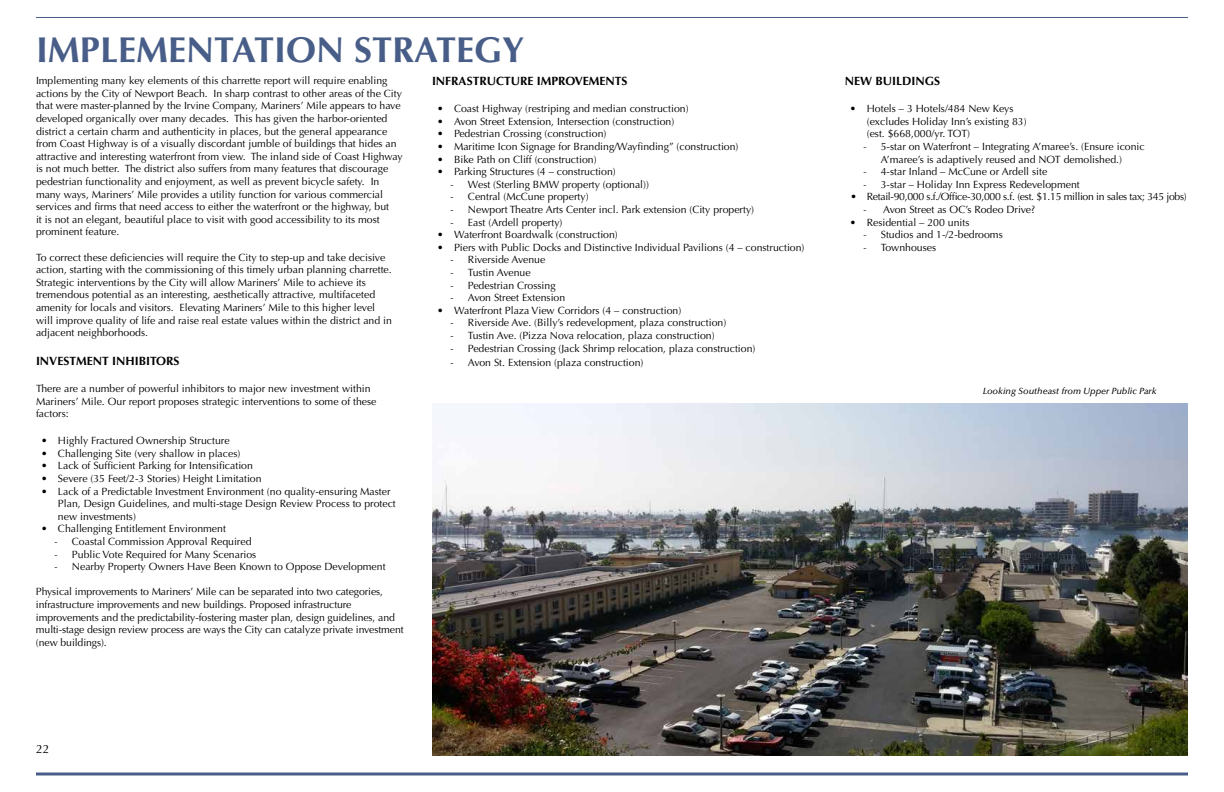
<style>
.page{position:relative;width:1224px;height:792px;background:#fff}
.page>*{position:absolute;margin:0;border:0;box-sizing:border-box;transform-origin:0 0}
.t1{font:700 36px "Optima LT Std";color:#485e88}
.t2{font:700 12px "Optima LT Std";color:#000}
.t3{font:12px "Optima LT Std";color:#000}
.t4{font:10.5px/12.6px "Optima LT Std";color:#000}
.t5{font:10.5px "Optima LT Std";letter-spacing:-.03em;color:#000}
.t6{font:italic 500 9px "Optima LT Std";color:#000}
.s1{font-family:"Minion Pro"}
</style>
<div class="page">
<hr style="left:36px;top:17px;width:1152px;height:1px;background:#485e88">
<svg style="left:36px;top:772px;width:1152px;height:4px;background:#7586a5"></svg>
<img style="left:432px;top:404px;width:756px;height:352px">
<h1 class="t1" style="left:36px;top:29px;width:341px">IMPLEMENTATION STRATEGY</h1>
<p class="t4" style="left:36px;top:74px;width:368px">Implementing many key elements of this charrette report will require enabling actions by the City of Newport Beach. In sharp contrast to other areas of the City that were master-planned by the Irvine Company, Mariners’ Mile appears to have developed organically over many decades. This has given the harbor-oriented district a certain charm and authenticity in places, but the general appearance from Coast Highway is of a visually discordant jumble of buildings that hides an attractive and interesting waterfront from view. The inland side of Coast Highway is not much better. The district also suffers from many features that discourage pedestrian functionality and enjoyment, as well as prevent bicycle safety. In many ways, Mariners’ Mile provides a utility function for various commercial services and firms that need access to either the waterfront or the highway, but<br>it is not an elegant, beautiful place to visit with good accessibility to its most prominent feature.</p>
<p class="t4" style="left:36px;top:251px;width:357px">To correct these deficiencies will require the City to step-up and take decisive action, starting with the commissioning of this timely urban planning charrette.<br>Strategic interventions by the City will allow Mariners’ Mile to achieve its tremendous potential as an interesting, aesthetically attractive, multifaceted amenity for locals and visitors. Elevating Mariners’ Mile to this higher level will improve quality of life and raise real estate values within the district and in adjacent neighborhoods.</p>
<p class="t2" style="left:36px;top:354px;width:145px">INVESTMENT INHIBITORS</p>
<p class="t4" style="left:36px;top:382px;width:342px">There are a number of powerful inhibitors to major new investment within<br>Mariners’ Mile. Our report proposes strategic interventions to some of these factors:</p>
<p class="t4" style="left:41px;top:434px;width:190px">• Highly Fractured Ownership Structure</p>
<p class="t4" style="left:41px;top:447px;width:201px">• Challenging Site (very shallow in places)</p>
<p class="t4" style="left:41px;top:460px;width:213px">• Lack of Sufficient Parking for Intensification</p>
<p class="t4" style="left:41px;top:472px;width:222px">• Severe (35 Feet/2-3 Stories) Height Limitation</p>
<p class="t4" style="left:58px;top:485px;width:339px;text-indent:-17px">• Lack of a Predictable Investment Environment (no quality-ensuring Master<br>Plan, Design Guidelines, and multi-stage Design Review Process to protect new investments)</p>
<p class="t4" style="left:41px;top:523px;width:186px">• Challenging Entitlement Environment</p>
<p class="t4" style="left:54px;top:535px;width:199px"><span class="s1">-</span> Coastal Commission Approval Required</p>
<p class="t4" style="left:54px;top:548px;width:204px"><span class="s1">-</span> Public Vote Required for Many Scenarios</p>
<p class="t4" style="left:54px;top:560px;width:333px"><span class="s1">-</span> Nearby Property Owners Have Been Known to Oppose Development</p>
<p class="t4" style="left:36px;top:586px;width:369px">Physical improvements to Mariners’ Mile can be separated into two categories, infrastructure improvements and new buildings. Proposed infrastructure improvements and the predictability-fostering master plan, design guidelines, and multi-stage design review process are ways the City can catalyze private investment (new buildings).</p>
<p class="t2" style="left:432px;top:74px;width:197px">INFRASTRUCTURE IMPROVEMENTS</p>
<p class="t4" style="left:437px;top:103px;width:253px">• Coast Highway (restriping and median construction)</p>
<p class="t4" style="left:437px;top:115px;width:239px">• Avon Street Extension, Intersection (construction)</p>
<p class="t4" style="left:437px;top:128px;width:171px">• Pedestrian Crossing (construction)</p>
<p class="t4" style="left:437px;top:140px;width:303px">• Maritime Icon Signage for Branding/Wayfinding” (construction)</p>
<p class="t4" style="left:437px;top:153px;width:161px">• Bike Path on Cliff (construction)</p>
<p class="t4" style="left:437px;top:166px;width:180px">• Parking Structures (4 – construction)</p>
<p class="t4" style="left:450px;top:178px;width:200px"><span class="s1">-</span> West (Sterling BMW property (optional))</p>
<p class="t4" style="left:450px;top:191px;width:140px"><span class="s1">-</span> Central (McCune property)</p>
<p class="t4" style="left:450px;top:203px;width:305px"><span class="s1">-</span> Newport Theatre Arts Center incl. Park extension (City property)</p>
<p class="t4" style="left:450px;top:216px;width:114px"><span class="s1">-</span> East (Ardell property)</p>
<p class="t4" style="left:437px;top:229px;width:182px">• Waterfront Boardwalk (construction)</p>
<p class="t4" style="left:437px;top:241px;width:369px">• Piers with Public Docks and Distinctive Individual Pavilions (4 – construction)</p>
<p class="t4" style="left:450px;top:254px;width:97px"><span class="s1">-</span> Riverside Avenue</p>
<p class="t4" style="left:450px;top:266px;width:82px"><span class="s1">-</span> Tustin Avenue</p>
<p class="t4" style="left:450px;top:279px;width:107px"><span class="s1">-</span> Pedestrian Crossing</p>
<p class="t4" style="left:450px;top:292px;width:117px"><span class="s1">-</span> Avon Street Extension</p>
<p class="t4" style="left:437px;top:304px;width:246px">• Waterfront Plaza View Corridors (4 – construction)</p>
<p class="t4" style="left:450px;top:317px;width:278px"><span class="s1">-</span> Riverside Ave. (Billy’s redevelopment, plaza construction)</p>
<p class="t4" style="left:450px;top:329px;width:266px"><span class="s1">-</span> Tustin Ave. (Pizza Nova relocation, plaza construction)</p>
<p class="t4" style="left:450px;top:342px;width:307px"><span class="s1">-</span> Pedestrian Crossing (Jack Shrimp relocation, plaza construction)</p>
<p class="t4" style="left:450px;top:356px;width:195px"><span class="s1">-</span> Avon St. Extension (plaza construction)</p>
<p class="t3" style="left:36px;top:742px;width:15px">22</p>
<p class="t2" style="left:845px;top:74px;width:97px">NEW BUILDINGS</p>
<p class="t4" style="left:867px;top:103px;width:161px;text-indent:-17px">• Hotels – 3 Hotels/484 New Keys (excludes Holiday Inn’s existing 83) (est. $668,000/yr. TOT)</p>
<p class="t4" style="left:863px;top:140px;width:283px;text-align:center"><span class="s1">-</span> 5-star on Waterfront – Integrating A’maree’s. (Ensure iconic<br>A’maree’s is adaptively reused and NOT demolished.)</p>
<p class="t4" style="left:863px;top:166px;width:186px"><span class="s1">-</span> 4-star Inland – McCune or Ardell site</p>
<p class="t4" style="left:863px;top:178px;width:218px"><span class="s1">-</span> 3-star – Holiday Inn Express Redevelopment</p>
<p class="t5" style="left:851px;top:191px;width:338px">• Retail-90,000 s.f./Office-30,000 s.f. (est. $1.15 million in sales tax; 345 jobs)</p>
<p class="t4" style="left:863px;top:203px;width:174px"><span class="s1">-</span> Avon Street as OC’s Rodeo Drive?</p>
<p class="t4" style="left:850px;top:216px;width:121px">• Residential – 200 units</p>
<p class="t4" style="left:863px;top:229px;width:141px"><span class="s1">-</span> Studios and 1-/2-bedrooms</p>
<p class="t4" style="left:863px;top:241px;width:75px"><span class="s1">-</span> Townhouses</p>
<p class="t6" style="left:983px;top:386px;width:175px">Looking Southeast from Upper Public Park</p>
</div>
